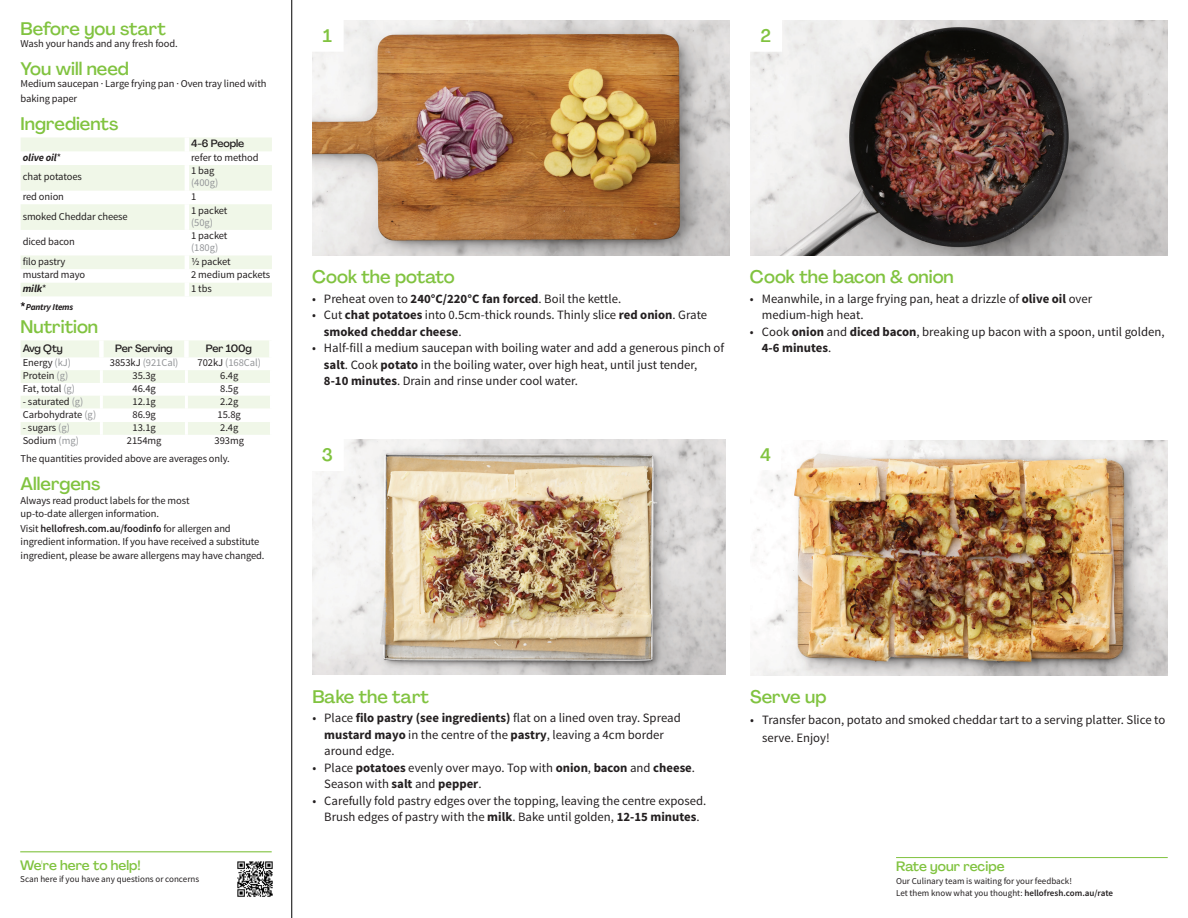
<style>
.page{position:relative;width:1188px;height:918px;background:#fff}
.page>*{position:absolute;margin:0;border:0;box-sizing:border-box;transform-origin:0 0}
._24_Before_start_Titel{font:500 18px "Agrandir";color:#81c340}
._24_Before_Start_Titel{font:500 18px "Agrandir";color:#81c340}
._15_Titel_Steps{font:500 18px "Agrandir";color:#81c340}
.t1{font:500 13.5px "Agrandir";color:#81c340}
.t2{font:12.75px/16.5px "Source Sans Pro";color:#231f20}
._06_Before_Start{font:10.5px/13.6px "Source Sans Pro";letter-spacing:-.01em;color:#231f20}
._10_Ingredients_UK{font:10.5px/12px "Source Sans Pro";letter-spacing:-.005em;color:#231f20}
._10_Ingredients_AU{font:10.5px "Source Sans Pro";letter-spacing:-.01em;color:#231f20}
._10_Ingredients_UK-2{font:10.5px "Source Sans Pro";letter-spacing:-.005em;color:#939598}
._15_HeaderTable_Nutritions{font:500 10.5px "Agrandir";letter-spacing:-.01em;color:#231f20}
._10_Ingredients_AU-2{font:italic 700 10.5px "Source Sans Pro";letter-spacing:-.01em;color:#231f20}
.t3{font:9px/12px "Source Sans Pro";color:#231f20}
.t4{font:italic 700 9px "Source Sans Pro";letter-spacing:-.02em;color:#231f20}
.s1{font-weight:400;font-style:normal}
.s2{color:#939598}
.s3{color:#231f20}
.s4{font-weight:600}
.s5{font-weight:700}
</style>
<div class="page">
<hr style="left:291px;top:0;width:1px;height:918px;background:#000">
<hr style="left:20px;top:851px;width:252px;height:1px;background:#81c340">
<img style="left:237px;top:861px;width:36px;height:36px">
<svg style="left:21px;top:138px;width:251px;height:158px"></svg>
<hr style="left:185px;top:138px;width:4px;height:13px;background:#fff">
<hr style="left:185px;top:151px;width:4px;height:14px;background:#fff">
<hr style="left:185px;top:165px;width:4px;height:26px;background:#fff">
<hr style="left:185px;top:191px;width:4px;height:13px;background:#fff">
<hr style="left:185px;top:204px;width:4px;height:26px;background:#fff">
<hr style="left:185px;top:230px;width:4px;height:25px;background:#fff">
<hr style="left:185px;top:255px;width:4px;height:14px;background:#fff">
<hr style="left:185px;top:269px;width:4px;height:14px;background:#fff">
<hr style="left:185px;top:283px;width:4px;height:13px;background:#fff">
<svg style="left:21px;top:302px;width:4px;height:4px"></svg>
<svg style="left:21px;top:340px;width:249px;height:95px"></svg>
<hr style="left:896px;top:857px;width:272px;height:1px;background:#81c340">
<img style="left:312px;top:21px;width:418px;height:235px">
<img style="left:751px;top:440px;width:417px;height:235px">
<img style="left:312px;top:440px;width:414px;height:235px">
<img style="left:751px;top:20px;width:417px;height:236px">
<div style="left:750px;top:19px;width:32px;height:32px;background:#fff"></div>
<div style="left:311px;top:19px;width:32px;height:32px;background:#fff"></div>
<div style="left:311px;top:439px;width:32px;height:32px;background:#fff"></div>
<div style="left:749px;top:438px;width:32px;height:32px;background:#fff"></div>
<p class="_24_Before_start_Titel" style="left:21px;top:18px;width:147px">Before you start</p>
<p class="_06_Before_Start" style="left:21px;top:37px;width:159px">Wash your hands and any fresh food.</p>
<p class="_24_Before_start_Titel" style="left:21px;top:58px;width:110px">You will need</p>
<p class="_06_Before_Start" style="left:21px;top:76px;width:247px;line-height:15.3px">Medium saucepan · Large frying pan · Oven tray lined with baking paper</p>
<p class="_24_Before_start_Titel" style="left:21px;top:113px;width:99px">Ingredients</p>
<p class="_15_HeaderTable_Nutritions" style="left:191px;top:137px;width:55px">4-6 People</p>
<p class="_10_Ingredients_AU-2" style="left:23px;top:151px;width:40px">olive oil<span class="s1">*</span></p>
<p class="_10_Ingredients_UK" style="left:191px;top:151px;width:69px">refer to method</p>
<p class="_10_Ingredients_AU" style="left:23px;top:170px;width:61px">chat potatoes</p>
<p class="_10_Ingredients_UK" style="left:191px;top:165px;width:25px">1 bag</p>
<p class="_10_Ingredients_UK-2" style="left:191px;top:176px;width:29px">(400g)</p>
<p class="_10_Ingredients_AU" style="left:23px;top:190px;width:43px">red onion</p>
<p class="_10_Ingredients_UK" style="left:191px;top:191px;width:7px">1</p>
<p class="_10_Ingredients_AU" style="left:23px;top:210px;width:107px">smoked Cheddar cheese</p>
<p class="_10_Ingredients_UK" style="left:191px;top:204px;width:38px">1 packet <span class="s2">(50g)</span></p>
<p class="_10_Ingredients_AU" style="left:23px;top:235px;width:54px">diced bacon</p>
<p class="_10_Ingredients_UK" style="left:191px;top:230px;width:38px">1 packet</p>
<p class="_10_Ingredients_UK-2" style="left:191px;top:241px;width:29px">(180g)</p>
<p class="_10_Ingredients_AU" style="left:23px;top:255px;width:44px">filo pastry</p>
<p class="_10_Ingredients_UK" style="left:191px;top:256px;width:41px">1/2 packet</p>
<p class="_10_Ingredients_AU" style="left:23px;top:268px;width:64px">mustard mayo</p>
<p class="_10_Ingredients_UK" style="left:191px;top:269px;width:81px">2 medium packets</p>
<p class="_10_Ingredients_AU-2" style="left:23px;top:282px;width:25px">milk<span class="s1">*</span></p>
<p class="_10_Ingredients_UK" style="left:191px;top:283px;width:22px">1 tbs</p>
<p class="t4" style="left:26px;top:301px;width:49px">Pantry Items</p>
<p class="_24_Before_start_Titel" style="left:21px;top:316px;width:79px">Nutrition</p>
<p class="_15_HeaderTable_Nutritions" style="left:23px;top:342px;width:42px">Avg Qty</p>
<p class="_15_HeaderTable_Nutritions" style="left:115px;top:342px;width:59px">Per Serving</p>
<p class="_15_HeaderTable_Nutritions" style="left:206px;top:342px;width:48px">Per 100g</p>
<p class="_10_Ingredients_UK" style="left:23px;top:357px;width:50px">Energy <span class="s2">(kJ)</span></p>
<p class="_10_Ingredients_UK-2" style="left:110px;top:356px;width:70px"><span class="s3">3853kJ</span> (921Cal)</p>
<p class="_10_Ingredients_UK-2" style="left:198px;top:356px;width:65px"><span class="s3">702kJ</span> (168Cal)</p>
<p class="_10_Ingredients_UK" style="left:23px;top:370px;width:47px">Protein <span class="s2">(g)</span></p>
<p class="_10_Ingredients_UK" style="left:133px;top:370px;width:25px">35.3g</p>
<p class="_10_Ingredients_UK" style="left:220px;top:370px;width:20px">6.4g</p>
<p class="_10_Ingredients_UK" style="left:23px;top:383px;width:54px">Fat, total <span class="s2">(g)</span></p>
<p class="_10_Ingredients_UK" style="left:133px;top:383px;width:25px">46.4g</p>
<p class="_10_Ingredients_UK" style="left:220px;top:383px;width:20px">8.5g</p>
<p class="_10_Ingredients_UK" style="left:23px;top:395px;width:62px">- saturated <span class="s2">(g)</span></p>
<p class="_10_Ingredients_UK" style="left:133px;top:395px;width:25px">12.1g</p>
<p class="_10_Ingredients_UK" style="left:220px;top:395px;width:20px">2.2g</p>
<p class="_10_Ingredients_UK" style="left:23px;top:409px;width:75px">Carbohydrate <span class="s2">(g)</span></p>
<p class="_10_Ingredients_UK" style="left:133px;top:409px;width:25px">86.9g</p>
<p class="_10_Ingredients_UK" style="left:218px;top:409px;width:25px">15.8g</p>
<p class="_10_Ingredients_UK" style="left:23px;top:422px;width:49px">- sugars <span class="s2">(g)</span></p>
<p class="_10_Ingredients_UK" style="left:133px;top:422px;width:25px">13.1g</p>
<p class="_10_Ingredients_UK" style="left:220px;top:422px;width:20px">2.4g</p>
<p class="_10_Ingredients_UK" style="left:23px;top:435px;width:58px">Sodium <span class="s2">(mg)</span></p>
<p class="_10_Ingredients_UK" style="left:127px;top:435px;width:36px">2154mg</p>
<p class="_10_Ingredients_UK" style="left:215px;top:435px;width:31px">393mg</p>
<p class="_06_Before_Start" style="left:21px;top:452px;width:211px">The quantities provided above are averages only.</p>
<p class="_24_Before_start_Titel" style="left:21px;top:472px;width:81px">Allergens</p>
<p class="_06_Before_Start" style="left:21px;top:494px;width:245px">Always read product labels for the most<br>up-to-date allergen information.<br>Visit <span class="s4">hellofresh.com.au/foodinfo</span> for allergen and ingredient information. If you have received a substitute ingredient, please be aware allergens may have changed.</p>
<p class="_15_Titel_Steps" style="left:323px;top:25px;width:11px">1</p>
<p class="_15_Titel_Steps" style="left:760px;top:25px;width:12px">2</p>
<p class="_24_Before_Start_Titel" style="left:312px;top:266px;width:144px">Cook the potato</p>
<p class="t2" style="left:312px;top:290px;width:311px">• Preheat oven to <span class="s5">240°C/220°C fan forced</span>. Boil the kettle.</p>
<p class="t2" style="left:324px;top:307px;width:385px;text-indent:-12px">• Cut <span class="s5">chat potatoes</span> into 0.5cm-thick rounds. Thinly slice <span class="s5">red onion</span>. Grate <span class="s5">smoked cheddar cheese</span>.</p>
<p class="t2" style="left:324px;top:340px;width:402px;text-indent:-12px">• Half-fill a medium saucepan with boiling water and add a generous pinch of <span class="s5">salt</span>. Cook <span class="s5">potato</span> in the boiling water, over high heat, until just tender,<br><span class="s5">8-10 minutes</span>. Drain and rinse under cool water.</p>
<p class="_24_Before_Start_Titel" style="left:750px;top:266px;width:205px">Cook the bacon &amp; onion</p>
<p class="t2" style="left:762px;top:290px;width:332px;text-indent:-12px">• Meanwhile, in a large frying pan, heat a drizzle of <span class="s5">olive oil</span> over medium-high heat.</p>
<p class="t2" style="left:762px;top:323px;width:404px;text-indent:-12px">• Cook <span class="s5">onion</span> and <span class="s5">diced bacon</span>, breaking up bacon with a spoon, until golden,<br><span class="s5">4-6 minutes</span>.</p>
<p class="_15_Titel_Steps" style="left:322px;top:444px;width:13px">3</p>
<p class="_15_Titel_Steps" style="left:760px;top:444px;width:12px">4</p>
<p class="t1" style="left:20px;top:856px;width:122px">We're here to help!</p>
<p class="t3" style="left:20px;top:873px;width:180px">Scan here if you have any questions or concerns</p>
<p class="_24_Before_Start_Titel" style="left:312px;top:685px;width:118px">Bake the tart</p>
<p class="t2" style="left:324px;top:710px;width:358px;text-indent:-12px">• Place <span class="s5">filo pastry (see ingredients)</span> flat on a lined oven tray. Spread <span class="s5">mustard mayo</span> in the centre of the <span class="s5">pastry</span>, leaving a 4cm border around edge.</p>
<p class="t2" style="left:324px;top:759px;width:372px;text-indent:-12px">• Place <span class="s5">potatoes</span> evenly over mayo. Top with <span class="s5">onion</span>, <span class="s5">bacon</span> and <span class="s5">cheese</span>.<br>Season with <span class="s5">salt</span> and <span class="s5">pepper</span>.</p>
<p class="t2" style="left:312px;top:792px;width:395px;text-align:center">• Carefully fold pastry edges over the topping, leaving the centre exposed.<br>Brush edges of pastry with the <span class="s5">milk</span>. Bake until golden, <span class="s5">12-15 minutes</span>.</p>
<p class="_24_Before_Start_Titel" style="left:750px;top:685px;width:78px">Serve up</p>
<p class="t2" style="left:762px;top:711px;width:405px;line-height:18px;text-indent:-12px">• Transfer bacon, potato and smoked cheddar tart to a serving platter. Slice to serve. Enjoy!</p>
<p class="t1" style="left:896px;top:858px;width:110px">Rate your recipe</p>
<p class="t3" style="left:896px;top:875px;width:219px">Our Culinary team is waiting for your feedback!<br>Let them know what you thought: <span class="s4">hellofresh.com.au/rate</span></p>
</div>
